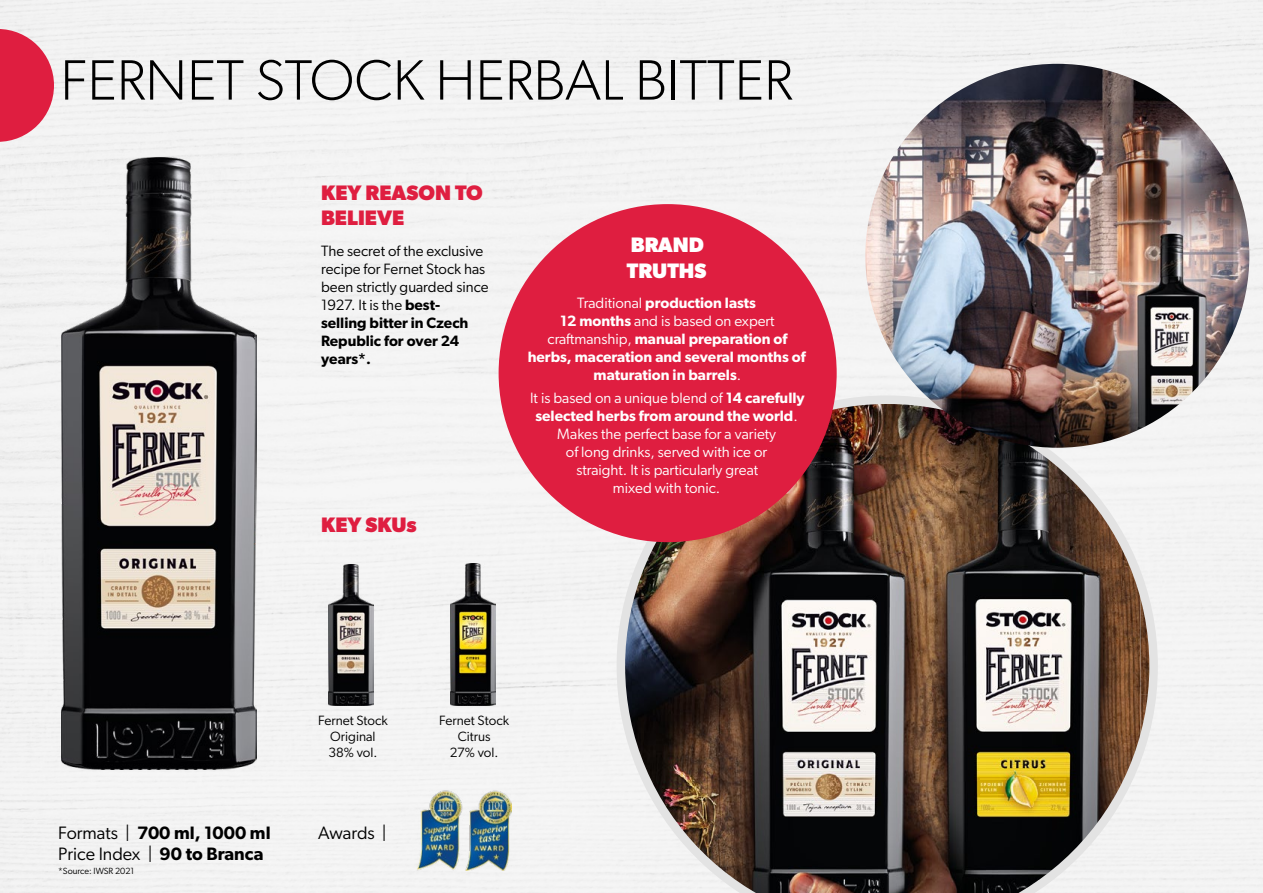
<style>
.page{position:relative;width:1263px;height:893px;background:#f3f3f3}
.page>*{position:absolute;margin:0;border:0;box-sizing:border-box;transform-origin:0 0}
.t1{font:300 57px "Gibson";color:#000}
.t2{font:700 21px/25.2px "Gibson";color:#df1e40}
.t3{font:700 21px/25.2px "Gibson";color:#fff}
.t4{font:600 18px/21.6px "Gibson";color:#000}
.t5{font:18px "Gibson";color:#000}
.t6{font:15px/18px "Gibson";color:#fff;text-align:center}
.t7{font:600 15px/18px "Gibson";color:#fff;text-align:center}
.t8{font:15px/18px "Gibson";color:#000}
.t9{font:13.5px/16.2px "Gibson";color:#000;text-align:center}
.t10{font:9px "Gibson";color:#000}
.s1{font-weight:600}
.s2{font-weight:400}
</style>
<div class="page">
<svg style="left:0;top:29px;width:54px;height:113px"></svg>
<img style="left:617px;top:395px;width:541px;height:498px">
<div style="left:499px;top:204px;width:338px;height:338px;background:#df1e40;border-radius:50%"></div>
<img style="left:417px;top:791px;width:95px;height:79px">
<img style="left:451px;top:564px;width:45px;height:142px">
<img style="left:62px;top:157px;width:194px;height:612px">
<img style="left:328px;top:564px;width:45px;height:142px">
<img style="left:865px;top:64px;width:384px;height:384px;border-radius:192px">
<h1 class="t1" style="left:60px;top:46px;width:734px">FERNET STOCK HERBAL BITTER</h1>
<h2 class="t2" style="left:321px;top:179px;width:163px">KEY REASON TO<br>BELIEVE</h2>
<p class="t8" style="left:321px;top:241px;width:169px">The secret of the exclusive recipe for Fernet Stock has been strictly guarded since<br>1927. It is the <span class="s1">best&shy;selling bitter in Czech<br>Republic for over 24 years*.</span></p>
<h2 class="t2" style="left:321px;top:512px;width:97px">KEY SKUs</h2>
<h2 class="t3" style="left:627px;top:232px;width:81px">BRAND<br>TRUTHS</h2>
<p class="t7" style="left:528px;top:294px;width:279px"><span class="s2">Traditional</span> production lasts<br>12 months <span class="s2">and is based on expert craftmanship,</span> manual preparation of herbs, maceration and several months of maturation in barrels<span class="s2">.</span></p>
<p class="t6" style="left:530px;top:388px;width:276px">It is based on a unique blend of <span class="s1">14 carefully selected herbs from around the world</span>.<br>Makes the perfect base for a variety<br>of long drinks, served with ice or<br>straight. It is particularly great<br>mixed with tonic.</p>
<p class="t4" style="left:58px;top:821px;width:214px"><span class="s2">Formats |</span> 700 ml, 1000 ml<br><span class="s2">Price Index |</span> 90 to Branca</p>
<p class="t10" style="left:58px;top:865px;width:78px">*Source: IWSR 2021</p>
<p class="t9" style="left:318px;top:712px;width:71px">Fernet Stock<br>Original<br>38% vol.</p>
<p class="t9" style="left:439px;top:712px;width:71px">Fernet Stock<br>Citrus<br>27% vol.</p>
<p class="t5" style="left:318px;top:821px;width:70px">Awards |</p>
</div>
